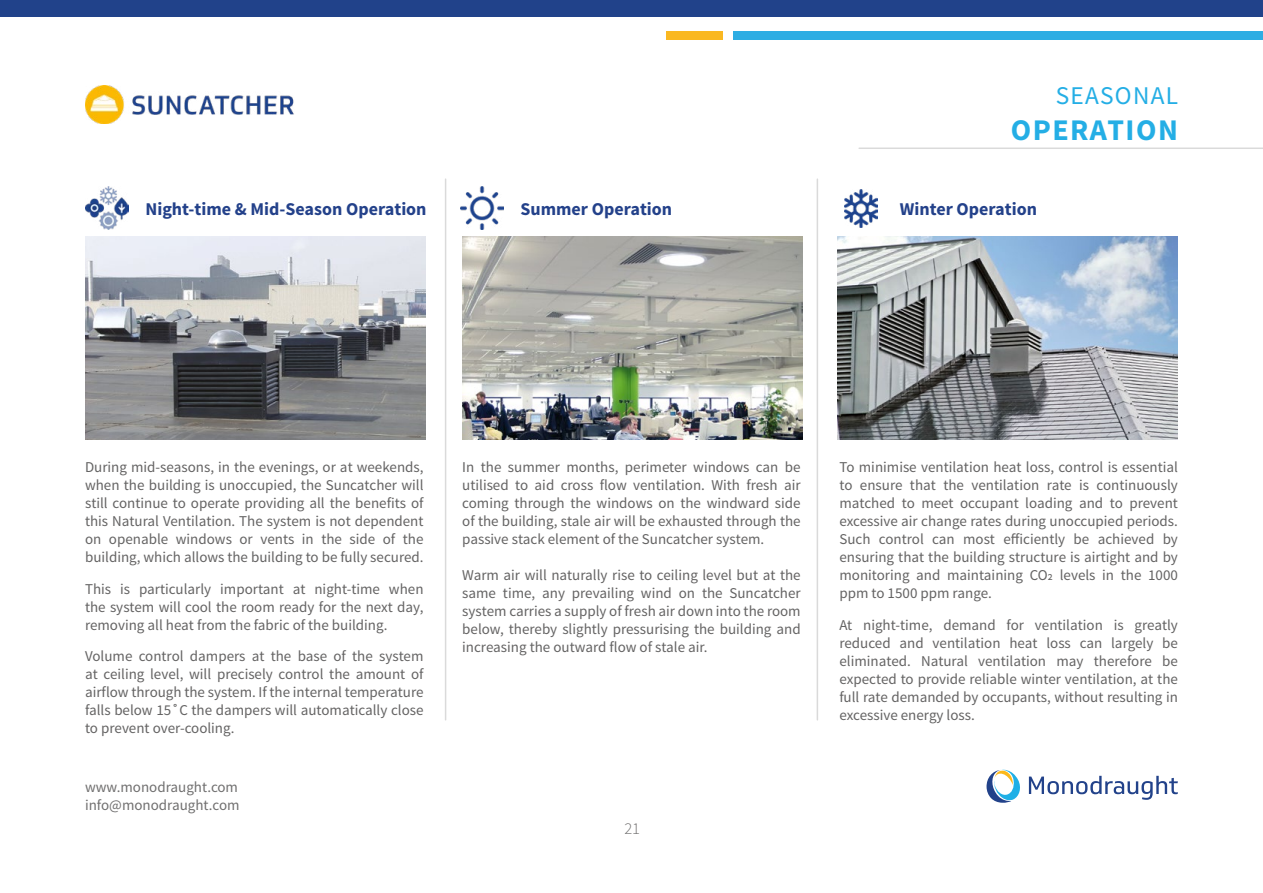
<style>
.page{position:relative;width:1263px;height:893px;background:#fff}
.page>*{position:absolute;margin:0;border:0;box-sizing:border-box;transform-origin:0 0}
.t1{font:700 30px "Source Sans Pro";letter-spacing:.05em;color:#24aee5}
.t2{font:25.5px "Source Sans Pro";letter-spacing:.05em;color:#24aee5}
.t3{font:700 18px "Source Sans Pro";color:#23418a}
.t4{font:300 16.5px "Source Sans Pro";color:#706f6f}
.t5{font:15px/18px "Source Sans Pro";color:#646363;text-align:justify}
.t6{font:15px/18px "Source Sans Pro";color:#706f6f}
.s1{font-weight:600}
</style>
<div class="page">
<div style="left:0;top:0;width:1263px;height:16px;background:#21428a"></div>
<div style="left:733px;top:31px;width:530px;height:9px;background:#2eade3"></div>
<div style="left:666px;top:31px;width:56px;height:9px;background:#fab821"></div>
<svg style="left:986px;top:769px;width:34px;height:34px"></svg>
<svg style="left:1029px;top:776px;width:149px;height:24px"></svg>
<hr style="left:859px;top:148px;width:404px;height:1px;background:#dadada">
<img style="left:85px;top:85px;width:209px;height:39px">
<hr style="left:817px;top:179px;width:1px;height:541px;background:#dadada">
<hr style="left:445px;top:179px;width:1px;height:541px;background:#dadada">
<img style="left:85px;top:186px;width:43px;height:44px">
<img style="left:460px;top:186px;width:43px;height:44px">
<img style="left:844px;top:190px;width:34px;height:37px">
<img style="left:85px;top:236px;width:340px;height:203px">
<img style="left:463px;top:236px;width:340px;height:203px">
<img style="left:838px;top:236px;width:340px;height:203px">
<h2 class="t2" style="left:1056px;top:80px;width:124px">SEASONAL</h2>
<h1 class="t1" style="left:1011px;top:111px;width:169px">OPERATION</h1>
<p class="t3" style="left:145px;top:197px;width:283px">Night-time &amp; Mid-Season Operation</p>
<p class="t3" style="left:521px;top:197px;width:153px">Summer Operation</p>
<p class="t3" style="left:900px;top:197px;width:139px">Winter Operation</p>
<p class="t5" style="left:85px;top:459px;width:340px">During mid-seasons, in the evenings, or at weekends, when the building is unoccupied, the Suncatcher will still continue to operate providing all the benefits of this Natural Ventilation. The system is not dependent on openable windows or vents in the side of the building, which allows the building to be fully secured.</p>
<p class="t5" style="left:85px;top:580px;width:340px">This is particularly important at night-time when the system will cool the room ready for the next day, removing all heat from the fabric of the building.</p>
<p class="t5" style="left:85px;top:648px;width:340px">Volume control dampers at the base of the system at ceiling level, will precisely control the amount of airflow through the system. If the internal temperature falls below 15<span class="s1">˚</span>C the dampers will automatically close to prevent over-cooling.</p>
<p class="t6" style="left:85px;top:779px;width:156px">www.monodraught.com info@monodraught.com</p>
<p class="t5" style="left:462px;top:459px;width:340px">In the summer months, perimeter windows can be utilised to aid cross flow ventilation. With fresh air coming through the windows on the windward side of the building, stale air will be exhausted through the passive stack element of the Suncatcher system.</p>
<p class="t5" style="left:462px;top:567px;width:340px">Warm air will naturally rise to ceiling level but at the same time, any prevailing wind on the Suncatcher system carries a supply of fresh air down into the room below, thereby slightly pressurising the building and increasing the outward flow of stale air.</p>
<p class="t4" style="left:624px;top:819px;width:17px">21</p>
<p class="t5" style="left:839px;top:459px;width:340px">To minimise ventilation heat loss, control is essential to ensure that the ventilation rate is continuously matched to meet occupant loading and to prevent excessive air change rates during unoccupied periods.<br>Such control can most efficiently be achieved by ensuring that the building structure is airtight and by monitoring and maintaining CO2 levels in the 1000 ppm to 1500 ppm range.</p>
<p class="t5" style="left:839px;top:616px;width:340px">At night-time, demand for ventilation is greatly reduced and ventilation heat loss can largely be eliminated. Natural ventilation may therefore be expected to provide reliable winter ventilation, at the full rate demanded by occupants, without resulting in excessive energy loss.</p>
</div>
